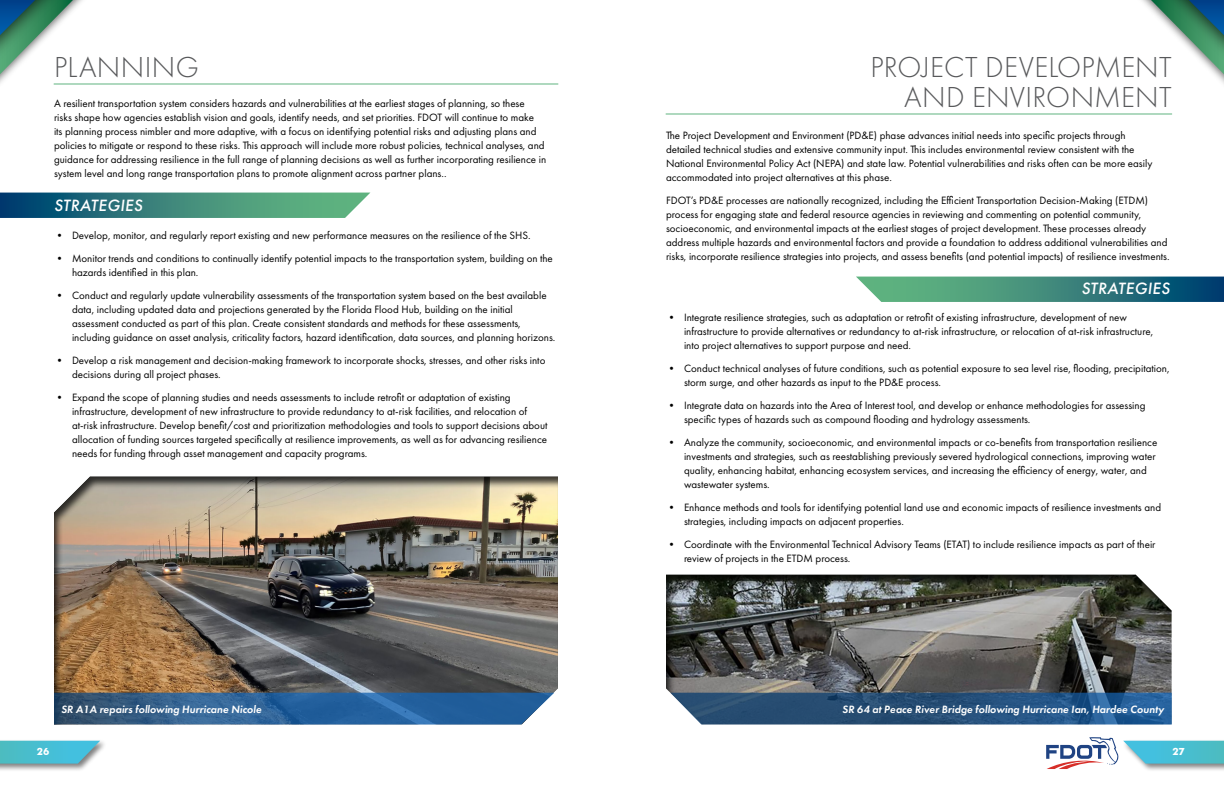
<style>
.page{position:relative;width:1224px;height:792px;background:#fff}
.page>*{position:absolute;margin:0;border:0;box-sizing:border-box;transform-origin:0 0}
.Heading1{font:300 30px/30px "Futura PT";letter-spacing:.01em;color:#58595b;text-align:right}
.Heading2{font:italic 500 17px "Futura PT";letter-spacing:.02em;color:#fff}
.Body_Text{font:11px/14px "Futura PT";color:#000}
.Body_Text-2{font:italic 600 11px "Futura PT";color:#fff}
.t1{font:700 10px "Futura BT";color:#fff}
</style>
<div class="page">
<div style="left:1122px;top:739px;width:102px;height:33px;background:#f6f6f6"></div>
<div style="left:0;top:739px;width:108px;height:33px;background:#000;opacity:.5"></div>
<svg style="left:0;top:741px;width:100px;height:23px;background:#56becf"></svg>
<svg style="left:0;top:0;width:94px;height:85px"></svg>
<svg style="left:1046px;top:737px;width:178px;height:32px"></svg>
<svg style="left:1142px;top:0;width:82px;height:84px"></svg>
<svg style="left:856px;top:277px;width:368px;height:25px;background:#3f887f"></svg>
<svg style="left:0;top:193px;width:370px;height:25px;background:#3e877e"></svg>
<hr style="left:666px;top:113px;width:506px;height:1px;background:#60b37f">
<hr style="left:54px;top:83px;width:504px;height:1px;background:#60b37f">
<div style="left:45px;top:469px;width:522px;height:256px;background:#000;opacity:.75"></div>
<div style="left:657px;top:567px;width:523px;height:158px;background:#000;opacity:.75"></div>
<svg style="left:54px;top:693px;width:500px;height:31px;background:#316497"></svg>
<svg style="left:670px;top:693px;width:502px;height:31px;background:#2c5781"></svg>
<p class="Heading1" style="left:54px;top:52px;width:146px">PLANNING</p>
<p class="Body_Text" style="left:54px;top:97px;width:494px">A resilient transportation system considers hazards and vulnerabilities at the earliest stages of planning, so these<br>risks shape how agencies establish vision and goals, identify needs, and set priorities. FDOT will continue to make<br>its planning process nimbler and more adaptive, with a focus on identifying potential risks and adjusting plans and policies to mitigate or respond to these risks. This approach will include more robust policies, technical analyses, and guidance for addressing resilience in the full range of planning decisions as well as further incorporating resilience in system level and long range transportation plans to promote alignment across partner plans..</p>
<p class="Heading2" style="left:54px;top:195px;width:90px">STRATEGIES</p>
<p class="Body_Text" style="left:54px;top:228px;width:478px">• Develop, monitor, and regularly report existing and new performance measures on the resilience of the SHS.</p>
<p class="Body_Text" style="left:72px;top:251px;width:482px;text-indent:-18px">• Monitor trends and conditions to continually identify potential impacts to the transportation system, building on the hazards identified in this plan.</p>
<p class="Body_Text" style="left:72px;top:288px;width:485px;text-indent:-18px">• Conduct and regularly update vulnerability assessments of the transportation system based on the best available data, including updated data and projections generated by the Florida Flood Hub, building on the initial assessment conducted as part of this plan. Create consistent standards and methods for these assessments, including guidance on asset analysis, criticality factors, hazard identification, data sources, and planning horizons.</p>
<p class="Body_Text" style="left:72px;top:353px;width:475px;text-indent:-18px">• Develop a risk management and decision-making framework to incorporate shocks, stresses, and other risks into decisions during all project phases.</p>
<p class="Body_Text" style="left:72px;top:390px;width:477px;text-indent:-18px">• Expand the scope of planning studies and needs assessments to include retrofit or adaptation of existing infrastructure, development of new infrastructure to provide redundancy to at-risk facilities, and relocation of at-risk infrastructure. Develop benefit/cost and prioritization methodologies and tools to support decisions about allocation of funding sources targeted specifically at resilience improvements, as well as for advancing resilience needs for funding through asset management and capacity programs.</p>
<p class="Heading1" style="left:871px;top:52px;width:303px">PROJECT DEVELOPMENT<br>AND ENVIRONMENT</p>
<p class="Body_Text" style="left:666px;top:128px;width:488px">The Project Development and Environment (PD&amp;E) phase advances initial needs into specific projects through detailed technical studies and extensive community input. This includes environmental review consistent with the National Environmental Policy Act (NEPA) and state law. Potential vulnerabilities and risks often can be more easily accommodated into project alternatives at this phase.</p>
<p class="Body_Text" style="left:666px;top:193px;width:505px">FDOT’s PD&amp;E processes are nationally recognized, including the Efficient Transportation Decision-Making (ETDM) process for engaging state and federal resource agencies in reviewing and commenting on potential community, socioeconomic, and environmental impacts at the earliest stages of project development. These processes already address multiple hazards and environmental factors and provide a foundation to address additional vulnerabilities and risks, incorporate resilience strategies into projects, and assess benefits (and potential impacts) of resilience investments.</p>
<p class="Heading2" style="left:1081px;top:278px;width:90px">STRATEGIES</p>
<p class="Body_Text" style="left:684px;top:311px;width:471px;text-indent:-18px">• Integrate resilience strategies, such as adaptation or retrofit of existing infrastructure, development of new infrastructure to provide alternatives or redundancy to at-risk infrastructure, or relocation of at-risk infrastructure, into project alternatives to support purpose and need.</p>
<p class="Body_Text" style="left:684px;top:362px;width:487px;text-indent:-18px">• Conduct technical analyses of future conditions, such as potential exposure to sea level rise, flooding, precipitation, storm surge, and other hazards as input to the PD&amp;E process.</p>
<p class="Body_Text" style="left:684px;top:399px;width:463px;text-indent:-18px">• Integrate data on hazards into the Area of Interest tool, and develop or enhance methodologies for assessing specific types of hazards such as compound flooding and hydrology assessments.</p>
<p class="Body_Text" style="left:684px;top:436px;width:475px;text-indent:-18px">• Analyze the community, socioeconomic, and environmental impacts or co-benefits from transportation resilience investments and strategies, such as reestablishing previously severed hydrological connections, improving water quality, enhancing habitat, enhancing ecosystem services, and increasing the efficiency of energy, water, and wastewater systems.</p>
<p class="Body_Text" style="left:684px;top:501px;width:479px;text-indent:-18px">• Enhance methods and tools for identifying potential land use and economic impacts of resilience investments and strategies, including impacts on adjacent properties.</p>
<p class="Body_Text" style="left:684px;top:538px;width:473px;text-indent:-18px">• Coordinate with the Environmental Technical Advisory Teams (ETAT) to include resilience impacts as part of their review of projects in the ETDM process.</p>
<p class="Body_Text-2" style="left:61px;top:702px;width:202px">SR A1A repairs following Hurricane Nicole</p>
<p class="Body_Text-2" style="left:842px;top:702px;width:323px">SR 64 at Peace River Bridge following Hurricane Ian, Hardee County</p>
<p class="t1" style="left:37px;top:746px;width:14px">26</p>
<p class="t1" style="left:1172px;top:746px;width:14px">27</p>
</div>
